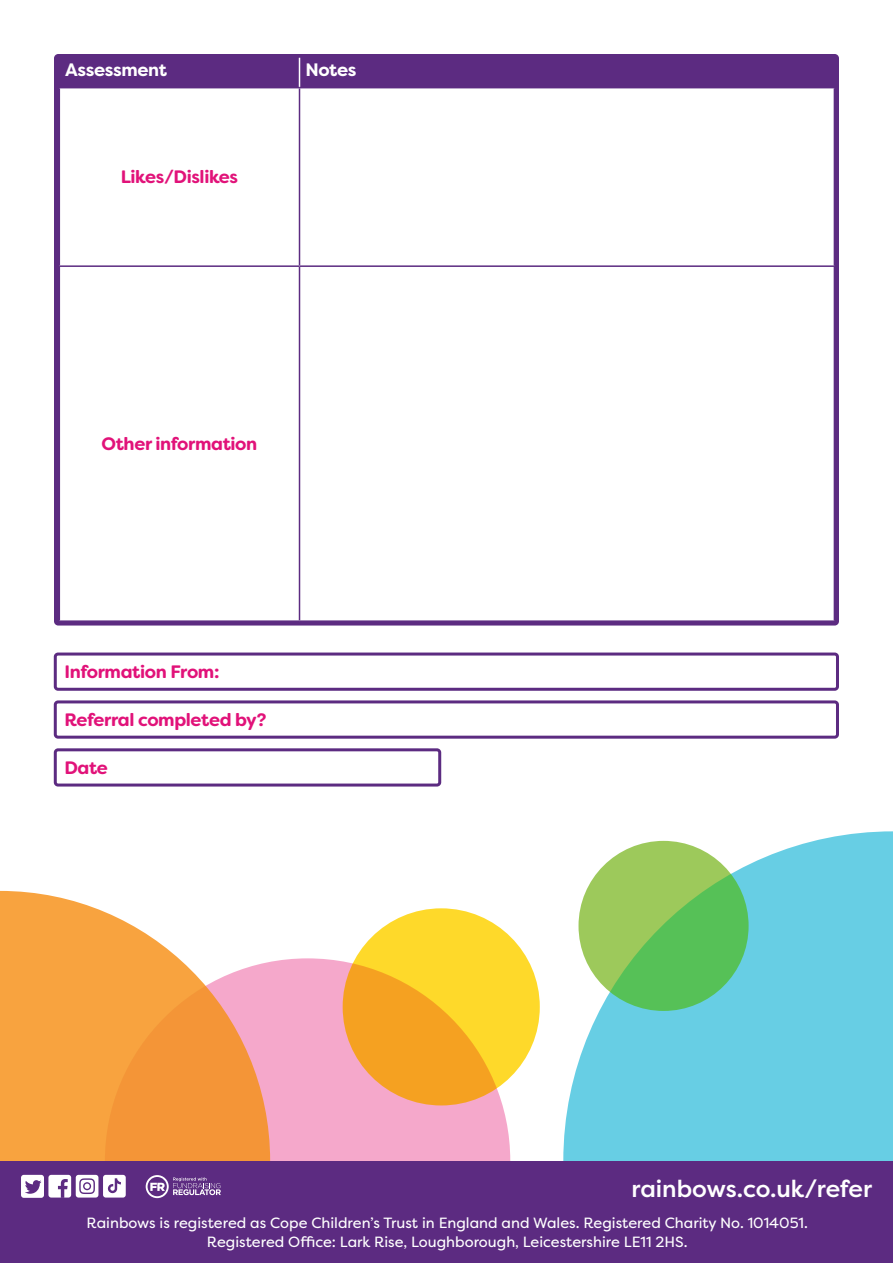
<style>
.page{position:relative;width:893px;height:1263px;background:#fff}
.page>*{position:absolute;margin:0;border:0;box-sizing:border-box;transform-origin:0 0}
.t1{font:500 23.85px "Filson Pro";letter-spacing:-.005em;color:#fff}
.t2{font:700 18px "Filson Soft";letter-spacing:-.02em;color:#e11279}
.t3{font:700 18px "Filson Pro";letter-spacing:-.02em;color:#fff}
.t4{font:14.85px/19px "Filson Pro";color:#fff;text-align:center}
</style>
<div class="page">
<svg style="left:563px;top:831px;width:330px;height:330px;background:#7bd4e7"></svg>
<div style="left:343px;top:908px;width:197px;height:197px;background:#fed92a;border-radius:50%"></div>
<svg style="left:270px;top:958px;width:240px;height:203px;fill:#f5a8cb"></svg>
<svg style="left:578px;top:841px;width:171px;height:170px;background:#7bc55a"></svg>
<svg style="left:0;top:891px;width:270px;height:270px;background:#f7ac5e"></svg>
<div style="left:54px;top:54px;width:785px;height:571px;background:#5c2b81;border-radius:4px"></div>
<div style="left:60px;top:88px;width:774px;height:532px;background:#fff"></div>
<hr style="left:299px;top:88px;width:1px;height:177px;background:#5c2b81">
<hr style="left:59px;top:265px;width:240px;height:2px;background:#5c2b81">
<hr style="left:299px;top:265px;width:536px;height:2px;background:#5c2b81">
<hr style="left:299px;top:267px;width:1px;height:353px;background:#5c2b81">
<div style="left:54px;top:748px;width:387px;height:38px;border:3px solid #5c2b81;border-radius:3px"></div>
<div style="left:54px;top:652px;width:785px;height:39px;border:3px solid #5c2b81;border-radius:3px"></div>
<div style="left:54px;top:700px;width:785px;height:39px;border:3px solid #5c2b81;border-radius:3px"></div>
<div style="left:0;top:1161px;width:893px;height:102px;background:#5c2b81"></div>
<div style="left:48px;top:1175px;width:23px;height:22px;background:#fff;border-radius:3px"></div>
<svg style="left:58px;top:1179px;width:10px;height:19px"></svg>
<div style="left:76px;top:1175px;width:22px;height:22px;background:#fff;border-radius:3px"></div>
<svg style="left:79px;top:1178px;width:16px;height:16px"></svg>
<div style="left:21px;top:1175px;width:23px;height:23px;background:#fff;border-radius:3px"></div>
<svg style="left:25px;top:1180px;width:16px;height:14px"></svg>
<div style="left:103px;top:1175px;width:23px;height:22px;background:#fff;border-radius:3px"></div>
<svg style="left:107px;top:1178px;width:14px;height:15px"></svg>
<svg style="left:146px;top:1175px;width:75px;height:23px"></svg>
<p class="t3" style="left:65px;top:59px;width:103px">Assessment</p>
<p class="t3" style="left:305px;top:59px;width:52px">Notes</p>
<p class="t2" style="left:121px;top:166px;width:119px">Likes/Dislikes</p>
<p class="t2" style="left:101px;top:432px;width:157px">Other information</p>
<p class="t2" style="left:64px;top:660px;width:157px">Information From:</p>
<p class="t2" style="left:64px;top:708px;width:203px">Referral completed by?</p>
<p class="t2" style="left:64px;top:756px;width:45px">Date</p>
<p class="t1" style="left:631px;top:1172px;width:242px">rainbows.co.uk/refer</p>
<p class="t4" style="left:87px;top:1213px;width:723px">Rainbows is registered as Cope Children’s Trust in England and Wales. Registered Charity No. 1014051.<br>Registered Office: Lark Rise, Loughborough, Leicestershire LE11 2HS.</p>
</div>
